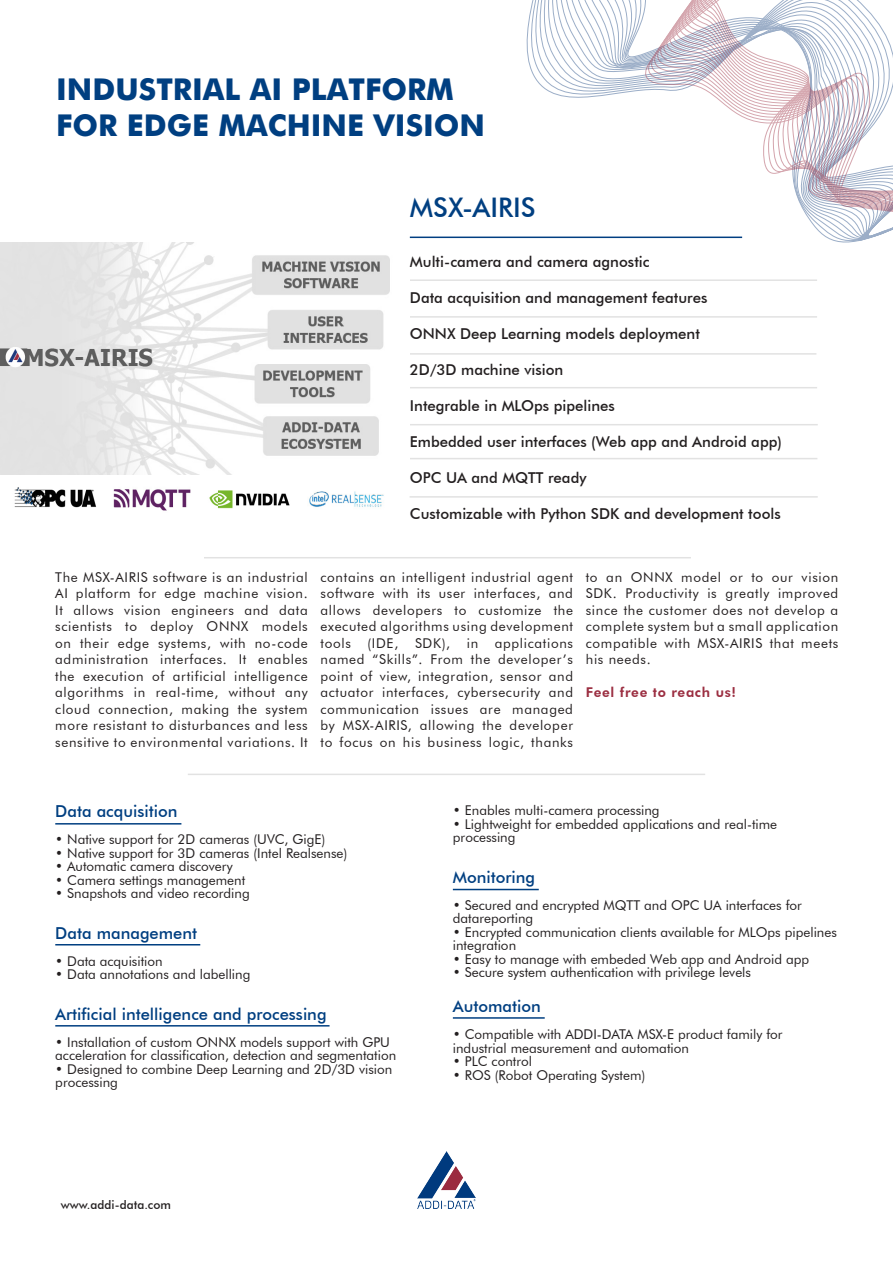
<style>
.page{position:relative;width:893px;height:1263px;background:#fff}
.page>*{position:absolute;margin:0;border:0;box-sizing:border-box;transform-origin:0 0}
.t1{font:700 30px "Futura";color:#003f81}
.t2{font:500 27px "Futura BT";color:#003f81}
.t3{font:500 16.5px "Futura BT";color:#003f81}
.t4{font:500 15px "Futura BT";color:#231f20}
.t5{font:13.5px/16.5px "Futura BT";color:#231f20;text-align:justify}
.t6{font:800 13.5px "Futura BT";letter-spacing:.05em;color:#9b2e41}
.t7{font:500 12px "Futura BT";color:#231f20}
</style>
<div class="page">
<img style="left:418px;top:1151px;width:57px;height:58px">
<svg style="left:475px;top:0;width:165px;height:239px"></svg>
<svg style="left:640px;top:0;width:253px;height:243px"></svg>
<hr style="left:410px;top:279px;width:407px;height:2px;background:#e2e2e2">
<hr style="left:410px;top:496px;width:408px;height:2px;background:#e2e2e2">
<hr style="left:204px;top:557px;width:487px;height:1px;background:#e2e2e2">
<hr style="left:410px;top:353px;width:406px;height:2px;background:#e2e2e2">
<hr style="left:410px;top:316px;width:407px;height:2px;background:#e2e2e2">
<hr style="left:410px;top:387px;width:407px;height:1px;background:#e2e2e2">
<hr style="left:410px;top:424px;width:408px;height:1px;background:#e2e2e2">
<hr style="left:410px;top:458px;width:407px;height:1px;background:#e2e2e2">
<hr style="left:453px;top:889px;width:86px;height:1px;background:#003f81">
<hr style="left:55px;top:944px;width:145px;height:1px;background:#003f81">
<hr style="left:55px;top:1025px;width:275px;height:1px;background:#003f81">
<hr style="left:453px;top:1017px;width:92px;height:2px;background:#003f81">
<hr style="left:55px;top:823px;width:126px;height:1px;background:#003f81">
<img style="left:14px;top:487px;width:82px;height:21px">
<img style="left:113px;top:489px;width:78px;height:22px">
<img style="left:209px;top:490px;width:81px;height:19px">
<img style="left:309px;top:491px;width:75px;height:16px">
<hr style="left:410px;top:237px;width:332px;height:1px;background:#003f81">
<hr style="left:188px;top:774px;width:517px;height:1px;background:#e2e2e2">
<img style="left:0;top:243px;width:390px;height:231px">
<p class="t1" style="left:56px;top:67px;width:399px">INDUSTRIAL AI PLATFORM</p>
<p class="t1" style="left:56px;top:103px;width:430px">FOR EDGE MACHINE VISION</p>
<p class="t2" style="left:410px;top:191px;width:127px">MSX-AIRIS</p>
<p class="t4" style="left:410px;top:252px;width:241px">Multi-camera and camera agnostic</p>
<p class="t4" style="left:410px;top:288px;width:299px">Data acquisition and management features</p>
<p class="t4" style="left:410px;top:324px;width:292px">ONNX Deep Learning models deployment</p>
<p class="t4" style="left:410px;top:360px;width:155px">2D/3D machine vision</p>
<p class="t4" style="left:410px;top:396px;width:207px">Integrable in MLOps pipelines</p>
<p class="t4" style="left:410px;top:432px;width:374px">Embedded user interfaces (Web app and Android app)</p>
<p class="t4" style="left:410px;top:468px;width:178px">OPC UA and MQTT ready</p>
<p class="t4" style="left:410px;top:504px;width:372px">Customizable with Python SDK and development tools</p>
<p class="t5" style="left:55px;top:569px;width:254px">The MSX-AIRIS software is an industrial AI platform for edge machine vision.<br>It allows vision engineers and data scientists to deploy ONNX models on their edge systems, with no-code administration interfaces. It enables the execution of artificial intelligence algorithms in real-time, without any cloud connection, making the system more resistant to disturbances and less sensitive to environmental variations. It</p>
<p class="t5" style="left:321px;top:569px;width:254px">contains an intelligent industrial agent software with its user interfaces, and allows developers to customize the executed algorithms using development tools (IDE, SDK), in applications named “Skills”. From the developer’s point of view, integration, sensor and actuator interfaces, cybersecurity and communication issues are managed by MSX-AIRIS, allowing the developer to focus on his business logic, thanks</p>
<p class="t5" style="left:586px;top:569px;width:254px">to an ONNX model or to our vision SDK. Productivity is greatly improved since the customer does not develop a complete system but a small application compatible with MSX-AIRIS that meets his needs.</p>
<p class="t6" style="left:586px;top:684px;width:152px">Feel free to reach us!</p>
<p class="t3" style="left:55px;top:801px;width:124px">Data acquisition</p>
<p class="t5" style="left:55px;top:831px;width:272px">• Native support for 2D cameras (UVC, GigE)</p>
<p class="t5" style="left:55px;top:845px;width:294px">• Native support for 3D cameras (Intel Realsense)</p>
<p class="t5" style="left:55px;top:858px;width:179px">• Automatic camera discovery</p>
<p class="t5" style="left:55px;top:872px;width:191px">• Camera settings management</p>
<p class="t5" style="left:55px;top:885px;width:196px">• Snapshots and video recording</p>
<p class="t3" style="left:55px;top:923px;width:143px">Data management</p>
<p class="t5" style="left:55px;top:953px;width:109px">• Data acquisition</p>
<p class="t5" style="left:55px;top:966px;width:197px">• Data annotations and labelling</p>
<p class="t3" style="left:55px;top:1004px;width:273px">Artificial intelligence and processing</p>
<p class="t5" style="left:55px;top:1034px;width:336px">• Installation of custom ONNX models support with GPU</p>
<p class="t5" style="left:55px;top:1047px;width:342px">acceleration for classification, detection and segmentation</p>
<p class="t5" style="left:55px;top:1061px;width:339px">• Designed to combine Deep Learning and 2D/3D vision</p>
<p class="t5" style="left:55px;top:1074px;width:64px">processing</p>
<p class="t7" style="left:61px;top:1197px;width:112px">www.addi-data.com</p>
<p class="t5" style="left:453px;top:802px;width:208px">• Enables multi-camera processing</p>
<p class="t5" style="left:453px;top:815px;width:326px">• Lightweight for embedded applications and real-time</p>
<p class="t5" style="left:453px;top:829px;width:64px">processing</p>
<p class="t3" style="left:453px;top:867px;width:84px">Monitoring</p>
<p class="t5" style="left:453px;top:898px;width:351px;line-height:13.5px">• Secured and encrypted MQTT and OPC UA interfaces for datareporting</p>
<p class="t5" style="left:453px;top:925px;width:386px;line-height:13.5px">• Encrypted communication clients available for MLOps pipelines integration</p>
<p class="t5" style="left:453px;top:950px;width:358px">• Easy to manage with embeded Web app and Android app</p>
<p class="t5" style="left:453px;top:964px;width:300px">• Secure system authentication with privilege levels</p>
<p class="t3" style="left:453px;top:996px;width:90px">Automation</p>
<p class="t5" style="left:453px;top:1026px;width:331px">• Compatible with ADDI-DATA MSX-E product family for</p>
<p class="t5" style="left:453px;top:1039px;width:238px">industrial measurement and automation</p>
<p class="t5" style="left:453px;top:1053px;width:81px">• PLC control</p>
<p class="t5" style="left:453px;top:1066px;width:194px">• ROS (Robot Operating System)</p>
</div>
